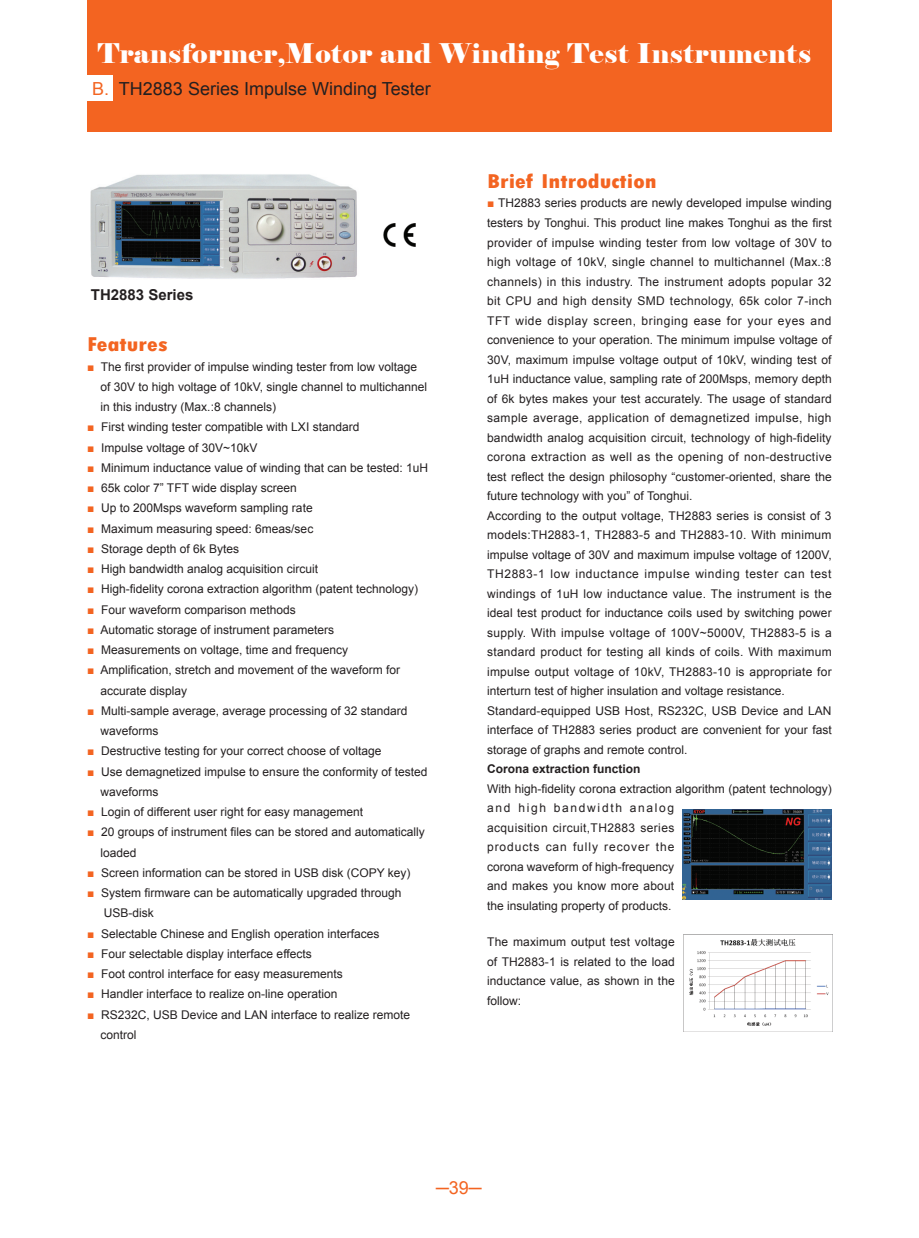
<style>
.page{position:relative;width:919px;height:1238px;background:#fff}
.page>*{position:absolute;margin:0;border:0;box-sizing:border-box;transform-origin:0 0}
.t1{font:27px "Elephant";letter-spacing:.02em;color:#fff}
.t2{font:800 condensed 21px "Tw Cen";color:#f36421;scale:1.2 1}
.t3{font:18px "Arial";color:#231f20}
.t4{font:18px "Arial";color:#f36421}
.t5{font:700 15px "Arial";color:#231f20}
.t6{font:12px/19.5px "Arial";color:#231f20}
.t7{font:700 12px "Arial";color:#231f20}
.s1{color:#f36421}
</style>
<div class="page">
<div style="left:87px;top:0;width:744px;height:132px;background:#f36421"></div>
<div style="left:87px;top:75px;width:26px;height:26px;background:#fff"></div>
<img style="left:90px;top:174px;width:267px;height:105px">
<img style="left:683px;top:934px;width:149px;height:97px">
<img style="left:682px;top:809px;width:149px;height:90px">
<img style="left:384px;top:224px;width:31px;height:23px">
<h1 class="t1" style="left:98px;top:36px;width:714px">Transformer,Motor and Winding Test Instruments</h1>
<h3 class="t3" style="left:92px;top:77px;width:340px"><span class="s1">B.</span> TH2883 Series Impulse Winding Tester</h3>
<p class="t5" style="left:91px;top:285px;width:104px">TH2883 Series</p>
<h2 class="t2" style="left:87px;top:331px;width:69px">Features</h2>
<p class="t6" style="left:101px;top:356px;width:328px;line-height:20.2px;text-indent:-13px"><span class="s1">■</span> The first provider of impulse winding tester from low voltage of 30V to high voltage of 10kV, single channel to multichannel in this industry (Max.:8 channels)</p>
<p class="t6" style="left:87px;top:417px;width:274px"><span class="s1">■</span> First winding tester compatible with LXI standard</p>
<p class="t6" style="left:87px;top:438px;width:172px"><span class="s1">■</span> Impulse voltage of 30V~10kV</p>
<p class="t6" style="left:87px;top:458px;width:342px"><span class="s1">■</span> Minimum inductance value of winding that can be tested: 1uH</p>
<p class="t6" style="left:87px;top:478px;width:211px"><span class="s1">■</span> 65k color 7” TFT wide display screen</p>
<p class="t6" style="left:87px;top:498px;width:227px"><span class="s1">■</span> Up to 200Msps waveform sampling rate</p>
<p class="t6" style="left:87px;top:518px;width:227px"><span class="s1">■</span> Maximum measuring speed: 6meas/sec</p>
<p class="t6" style="left:87px;top:539px;width:154px"><span class="s1">■</span> Storage depth of 6k Bytes</p>
<p class="t6" style="left:87px;top:559px;width:232px"><span class="s1">■</span> High bandwidth analog acquisition circuit</p>
<p class="t6" style="left:87px;top:579px;width:332px"><span class="s1">■</span> High-fidelity corona extraction algorithm (patent technology)</p>
<p class="t6" style="left:87px;top:599px;width:210px"><span class="s1">■</span> Four waveform comparison methods</p>
<p class="t6" style="left:87px;top:620px;width:248px"><span class="s1">■</span> Automatic storage of instrument parameters</p>
<p class="t6" style="left:87px;top:640px;width:262px"><span class="s1">■</span> Measurements on voltage, time and frequency</p>
<p class="t6" style="left:101px;top:660px;width:301px;line-height:20.2px;text-indent:-13px"><span class="s1">■</span> Amplification, stretch and movement of the waveform for accurate display</p>
<p class="t6" style="left:101px;top:700px;width:308px;line-height:20.2px;text-indent:-13px"><span class="s1">■</span> Multi-sample average, average processing of 32 standard waveforms</p>
<p class="t6" style="left:87px;top:741px;width:296px"><span class="s1">■</span> Destructive testing for your correct choose of voltage</p>
<p class="t6" style="left:101px;top:761px;width:328px;line-height:20.2px;text-indent:-13px"><span class="s1">■</span> Use demagnetized impulse to ensure the conformity of tested waveforms</p>
<p class="t6" style="left:87px;top:802px;width:277px"><span class="s1">■</span> Login of different user right for easy management</p>
<p class="t6" style="left:101px;top:822px;width:326px;line-height:20.2px;text-indent:-13px"><span class="s1">■</span> 20 groups of instrument files can be stored and automatically loaded</p>
<p class="t6" style="left:87px;top:863px;width:325px"><span class="s1">■</span> Screen information can be stored in USB disk (COPY key)</p>
<p class="t6" style="left:104px;top:883px;width:299px;line-height:20.2px;text-indent:-17px"><span class="s1">■</span> System firmware can be automatically upgraded through<br>USB-disk</p>
<p class="t6" style="left:87px;top:923px;width:294px"><span class="s1">■</span> Selectable Chinese and English operation interfaces</p>
<p class="t6" style="left:87px;top:944px;width:226px"><span class="s1">■</span> Four selectable display interface effects</p>
<p class="t6" style="left:87px;top:964px;width:257px"><span class="s1">■</span> Foot control interface for easy measurements</p>
<p class="t6" style="left:87px;top:984px;width:252px"><span class="s1">■</span> Handler interface to realize on-line operation</p>
<p class="t6" style="left:101px;top:1004px;width:311px;line-height:20.2px;text-indent:-13px"><span class="s1">■</span> RS232C, USB Device and LAN interface to realize remote control</p>
<h2 class="t2" style="left:487px;top:168px;width:143px">Brief Introduction</h2>
<p class="t6" style="left:487px;top:194px;width:346px"><span class="s1">■</span> TH2883 series products are newly developed impulse winding testers by Tonghui. This product line makes Tonghui as the first provider of impulse winding tester from low voltage of 30V to high voltage of 10kV, single channel to multichannel (Max.:8 channels) in this industry. The instrument adopts popular 32 bit CPU and high density SMD technology, 65k color 7-inch TFT wide display screen, bringing ease for your eyes and convenience to your operation. The minimum impulse voltage of 30V, maximum impulse voltage output of 10kV, winding test of 1uH inductance value, sampling rate of 200Msps, memory depth of 6k bytes makes your test accurately. The usage of standard sample average, application of demagnetized impulse, high bandwidth analog acquisition circuit, technology of high-fidelity corona extraction as well as the opening of non-destructive test reflect the design philosophy “customer-oriented, share the future technology with you” of Tonghui.<br>According to the output voltage, TH2883 series is consist of 3 models:TH2883-1, TH2883-5 and TH2883-10. With minimum impulse voltage of 30V and maximum impulse voltage of 1200V, TH2883-1 low inductance impulse winding tester can test windings of 1uH low inductance value. The instrument is the ideal test product for inductance coils used by switching power supply. With impulse voltage of 100V~5000V, TH2883-5 is a standard product for testing all kinds of coils. With maximum impulse output voltage of 10kV, TH2883-10 is appropriate for interturn test of higher insulation and voltage resistance.<br>Standard-equipped USB Host, RS232C, USB Device and LAN interface of TH2883 series product are convenient for your fast storage of graphs and remote control.</p>
<p class="t7" style="left:487px;top:761px;width:155px">Corona extraction function</p>
<p class="t6" style="left:487px;top:779px;width:346px">With high-fidelity corona extraction algorithm (patent technology) and high bandwidth analog<br>acquisition circuit,TH2883 series<br>products can fully recover the<br>corona waveform of high-frequency<br>and makes you know more about<br>the insulating property of products.</p>
<p class="t6" style="left:487px;top:932px;width:189px;text-align:justify">The maximum output test voltage of TH2883-1 is related to the load inductance value, as shown in the follow:</p>
<h3 class="t4" style="left:436px;top:1175px;width:47px">─39─</h3>
</div>
